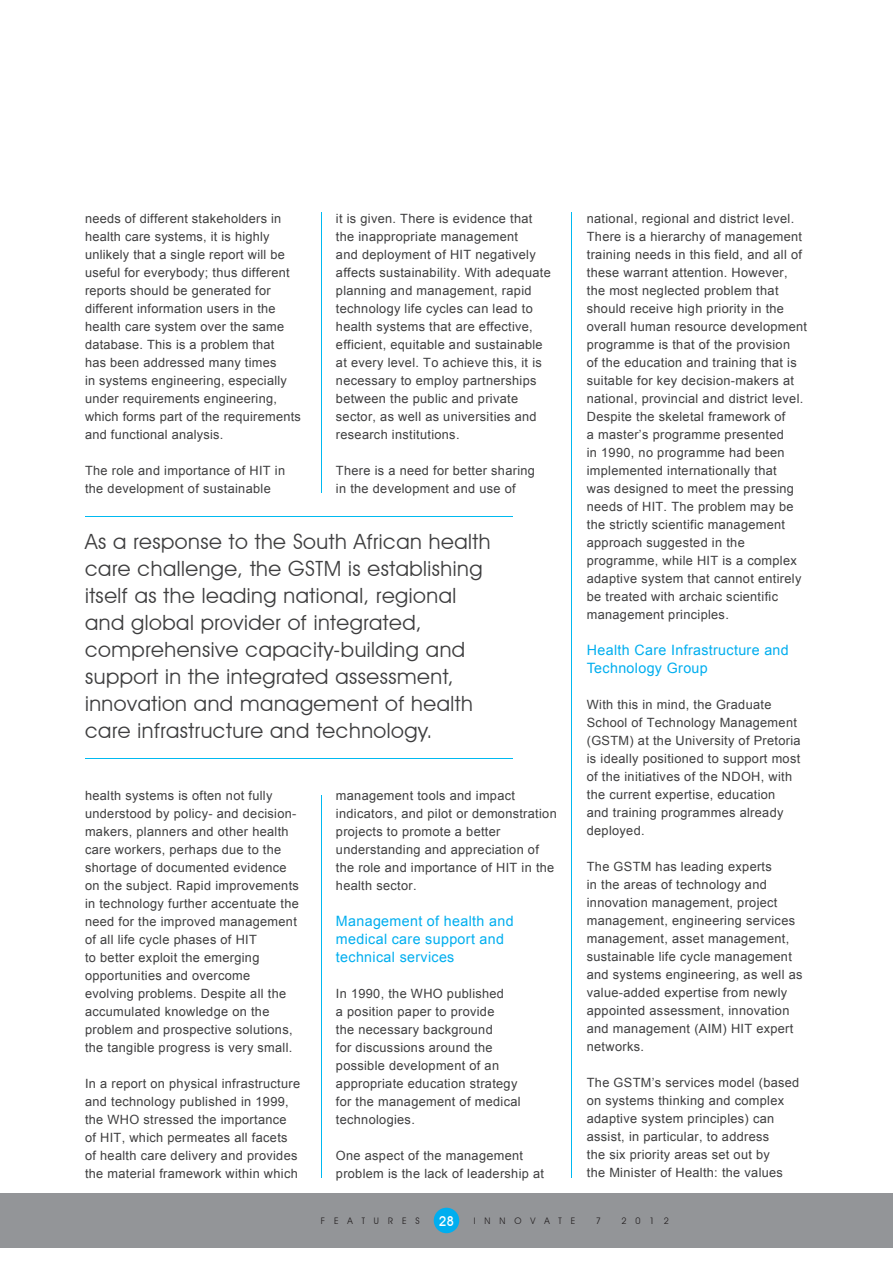
<style>
.page{position:relative;width:893px;height:1263px;background:#fff}
.page>*{position:absolute;margin:0;border:0;box-sizing:border-box;transform-origin:0 0}
.t1{font:21px/27px "Avant Garde IT Cby BT";letter-spacing:.025em;color:#3e3e3f}
.t2{font:14.25px/18px "Arial";letter-spacing:.025em;color:#00aeef}
.t3{font:500 13.5px "Avant Garde IT Cby BT";color:#fff}
.t4{font:12.75px/18px "Arial";letter-spacing:.025em;color:#3e3e3f}
.t5{font:9px "Avant Garde IT Cby BT";letter-spacing:1em;color:#231f20}
</style>
<div class="page">
<div style="left:0;top:1194px;width:893px;height:54px;background:#939598"></div>
<div style="left:434px;top:1208px;width:25px;height:25px;background:#00aeef;border-radius:50%"></div>
<hr style="left:321px;top:213px;width:1px;height:280px;background:#00baf1">
<hr style="left:571px;top:213px;width:1px;height:965px;background:#00baf1">
<hr style="left:321px;top:795px;width:1px;height:382px;background:#00baf1">
<hr style="left:85px;top:516px;width:428px;height:1px;background:#00baf1">
<hr style="left:85px;top:758px;width:428px;height:1px;background:#00baf1">
<p class="t4" style="left:85px;top:210px;width:217px">needs of different stakeholders in health care systems, it is highly unlikely that a single report will be useful for everybody; thus different reports should be generated for different information users in the health care system over the same database. This is a problem that<br>has been addressed many times<br>in systems engineering, especially under requirements engineering, which forms part of the requirements and functional analysis.</p>
<p class="t4" style="left:85px;top:462px;width:202px">The role and importance of HIT in the development of sustainable</p>
<p class="t4" style="left:336px;top:210px;width:216px">it is given. There is evidence that the inappropriate management<br>and deployment of HIT negatively affects sustainability. With adequate planning and management, rapid technology life cycles can lead to health systems that are effective, efficient, equitable and sustainable at every level. To achieve this, it is necessary to employ partnerships between the public and private sector, as well as universities and research institutions.</p>
<p class="t4" style="left:336px;top:462px;width:201px">There is a need for better sharing in the development and use of</p>
<p class="t1" style="left:85px;top:528px;width:407px">As a response to the South African health care challenge, the GSTM is establishing itself as the leading national, regional and global provider of integrated, comprehensive capacity-building and support in the integrated assessment, innovation and management of health care infrastructure and technology.</p>
<p class="t4" style="left:85px;top:786px;width:215px">health systems is often not fully understood by policy- and decision&shy;makers, planners and other health care workers, perhaps due to the shortage of documented evidence on the subject. Rapid improvements in technology further accentuate the need for the improved management of all life cycle phases of HIT<br>to better exploit the emerging opportunities and overcome evolving problems. Despite all the accumulated knowledge on the problem and prospective solutions, the tangible progress is very small.</p>
<p class="t4" style="left:85px;top:1074px;width:217px">In a report on physical infrastructure and technology published in 1999, the WHO stressed the importance of HIT, which permeates all facets of health care delivery and provides the material framework within which</p>
<p class="t4" style="left:336px;top:786px;width:222px">management tools and impact indicators, and pilot or demonstration projects to promote a better understanding and appreciation of the role and importance of HIT in the health sector.</p>
<p class="t2" style="left:336px;top:912px;width:179px">Management of health and medical care support and technical services</p>
<p class="t4" style="left:336px;top:984px;width:186px">In 1990, the WHO published<br>a position paper to provide<br>the necessary background<br>for discussions around the possible development of an appropriate education strategy for the management of medical technologies.</p>
<p class="t4" style="left:336px;top:1146px;width:210px">One aspect of the management problem is the lack of leadership at</p>
<p class="t4" style="left:587px;top:210px;width:222px">national, regional and district level.<br>There is a hierarchy of management training needs in this field, and all of these warrant attention. However, the most neglected problem that should receive high priority in the overall human resource development programme is that of the provision<br>of the education and training that is suitable for key decision-makers at national, provincial and district level.<br>Despite the skeletal framework of<br>a master’s programme presented<br>in 1990, no programme had been implemented internationally that<br>was designed to meet the pressing needs of HIT. The problem may be the strictly scientific management approach suggested in the programme, while HIT is a complex adaptive system that cannot entirely be treated with archaic scientific management principles.</p>
<p class="t2" style="left:587px;top:641px;width:203px">Health Care Infrastructure and<br>Technology Group</p>
<p class="t4" style="left:587px;top:696px;width:215px">With this in mind, the Graduate<br>School of Technology Management (GSTM) at the University of Pretoria is ideally positioned to support most of the initiatives of the NDOH, with the current expertise, education<br>and training programmes already deployed.</p>
<p class="t4" style="left:587px;top:858px;width:217px">The GSTM has leading experts<br>in the areas of technology and innovation management, project management, engineering services management, asset management, sustainable life cycle management and systems engineering, as well as value-added expertise from newly appointed assessment, innovation and management (AIM) HIT expert networks.</p>
<p class="t4" style="left:587px;top:1074px;width:214px">The GSTM’s services model (based on systems thinking and complex adaptive system principles) can assist, in particular, to address<br>the six priority areas set out by<br>the Minister of Health: the values</p>
<p class="t5" style="left:321px;top:1215px;width:101px">FEATURES</p>
<p class="t3" style="left:439px;top:1213px;width:17px">28</p>
<p class="t5" style="left:474px;top:1215px;width:103px">INNOVATE</p>
<p class="t5" style="left:596px;top:1215px;width:7px">7</p>
<p class="t5" style="left:621px;top:1215px;width:49px">2012</p>
</div>
